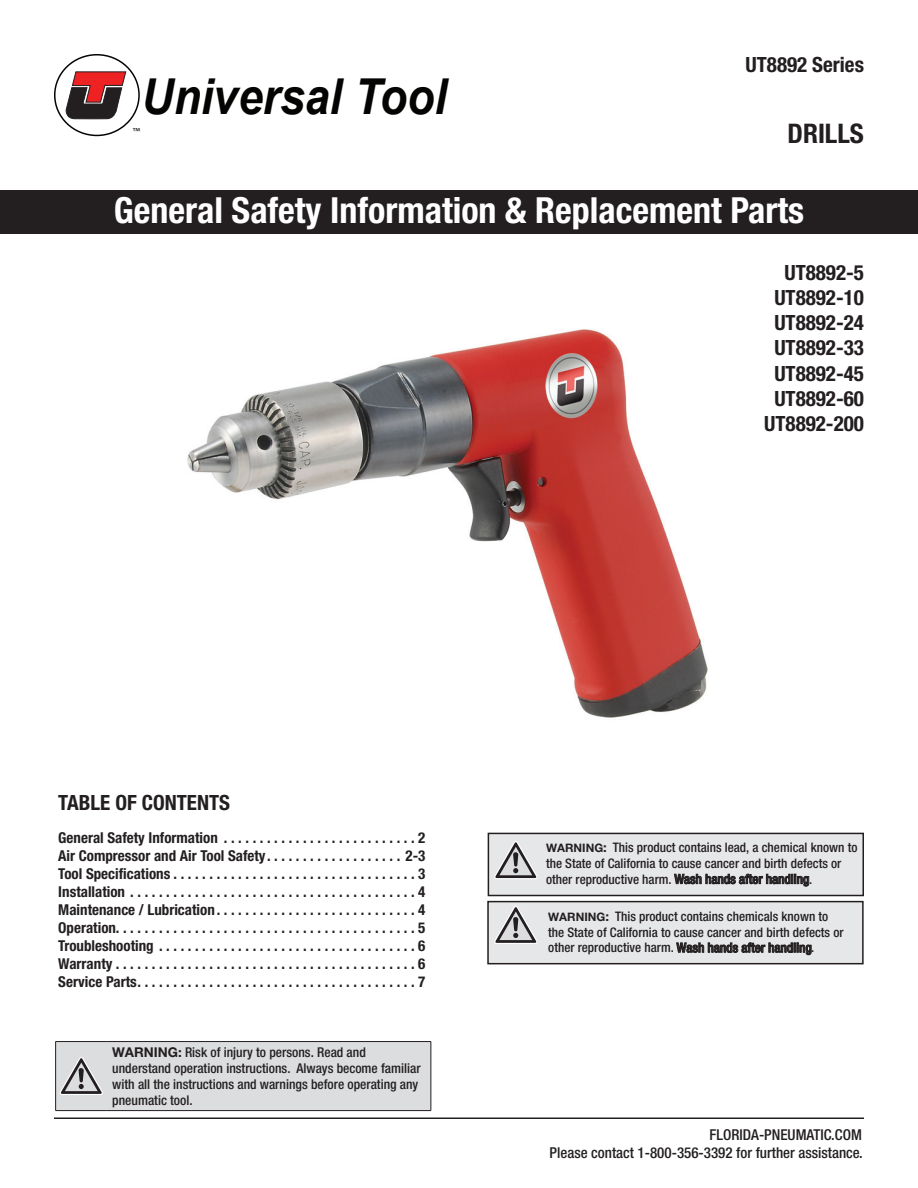
<style>
.page{position:relative;width:918px;height:1188px;background:#fff}
.page>*{position:absolute;margin:0;border:0;box-sizing:border-box;transform-origin:0 0}
.t1{font:italic 700 49.5px "Arial";color:#040503;scale:.9 1}
.t2{font:700 condensed 36px "Helvetica Neue";color:#fff}
.t3{font:700 condensed 27px "Helvetica Neue";color:#231f20}
.THD_-_Heading_2{font:700 condensed 21px "Helvetica Neue";color:#231f20}
.THD_-_TOC{font:700 condensed 15px/18px "Helvetica Neue";color:#231f20;text-align:justify}
.t4{font:500 condensed 15px/18px "Helvetica Neue LT Std";color:#231f20;text-align:right}
.THD_-_Warning_Cautio{font:500 condensed 13.5px/16.2px "Helvetica Neue LT Std";color:#231f20}
.t5{font:500 condensed 13.2px/15.8px "Helvetica Neue LT Std";color:#231f20}
.t6{font:11.85px "Myriad Pro";color:#231f20;scale:1.04 1}
.s1{font-weight:700;font-stretch:normal}
.s2{font-weight:700;font-stretch:normal;font-size:11.7px}
</style>
<div class="page">
<hr style="left:54px;top:1118px;width:810px;height:1px;background:#231f20">
<div style="left:54px;top:54px;width:86px;height:82px;border:2px solid #040503;border-radius:50%"></div>
<svg style="left:65px;top:72px;width:61px;height:47px"></svg>
<div style="left:0;top:190px;width:918px;height:43px;background:#231f20"></div>
<hr style="left:55px;top:1041px;width:52px;height:1px;background:#231f20">
<hr style="left:55px;top:1042px;width:1px;height:68px;background:#231f20">
<hr style="left:107px;top:1041px;width:324px;height:1px;background:#231f20">
<hr style="left:431px;top:1042px;width:1px;height:68px;background:#231f20">
<hr style="left:55px;top:1110px;width:52px;height:1px;background:#231f20">
<div style="left:56px;top:1042px;width:375px;height:69px;background:#dcdddf"></div>
<img style="left:187px;top:329px;width:521px;height:389px">
<div style="left:488px;top:833px;width:375px;height:63px;background:#e6e7e9"></div>
<div style="left:488px;top:833px;width:376px;height:63px;border:2px solid #231f20"></div>
<div style="left:488px;top:902px;width:375px;height:62px;background:#e6e7e9"></div>
<div style="left:487px;top:901px;width:377px;height:63px;border:2px solid #231f20"></div>
<svg style="left:677px;top:943px;width:134px;height:12px"></svg>
<svg style="left:674px;top:874px;width:135px;height:12px"></svg>
<svg style="left:494px;top:841px;width:43px;height:38px"></svg>
<svg style="left:494px;top:906px;width:43px;height:38px"></svg>
<h1 class="t1" style="left:142px;top:63px;width:341px">Universal Tool</h1>
<p class="t6" style="left:133px;top:125px;width:9px">™</p>
<p class="THD_-_Heading_2" style="left:746px;top:52px;width:120px">UT8892 Series</p>
<p class="t3" style="left:788px;top:117px;width:78px">DRILLS</p>
<p class="t2" style="left:114px;top:189px;width:692px">General Safety Information &amp; Replacement Parts</p>
<p class="THD_-_Heading_2" style="left:784px;top:260px;width:81px">UT8892-5</p>
<p class="THD_-_Heading_2" style="left:774px;top:285px;width:91px">UT8892-10</p>
<p class="THD_-_Heading_2" style="left:774px;top:310px;width:91px">UT8892-24</p>
<p class="THD_-_Heading_2" style="left:774px;top:335px;width:91px">UT8892-33</p>
<p class="THD_-_Heading_2" style="left:774px;top:360px;width:91px">UT8892-45</p>
<p class="THD_-_Heading_2" style="left:774px;top:386px;width:91px">UT8892-60</p>
<p class="THD_-_Heading_2" style="left:764px;top:411px;width:101px">UT8892-200</p>
<p class="THD_-_Heading_2" style="left:58px;top:790px;width:173px">TABLE OF CONTENTS</p>
<p class="THD_-_TOC" style="left:58px;top:828px;width:369px">General Safety Information . . . . . . . . . . . . . . . . . . . . . . . . . . . 2<br>Air Compressor and Air Tool Safety . . . . . . . . . . . . . . . . . . . 2-3<br>Tool Specifications . . . . . . . . . . . . . . . . . . . . . . . . . . . . . . . . . . 3</p>
<p class="THD_-_TOC" style="left:58px;top:882px;width:369px">Installation . . . . . . . . . . . . . . . . . . . . . . . . . . . . . . . . . . . . . . . . 4</p>
<p class="THD_-_TOC" style="left:58px;top:900px;width:369px">Maintenance / Lubrication . . . . . . . . . . . . . . . . . . . . . . . . . . . . 4</p>
<p class="THD_-_TOC" style="left:58px;top:918px;width:369px">Operation..........................................5</p>
<p class="THD_-_TOC" style="left:58px;top:936px;width:369px">Troubleshooting . . . . . . . . . . . . . . . . . . . . . . . . . . . . . . . . . . . . 6</p>
<p class="THD_-_TOC" style="left:58px;top:954px;width:369px">Warranty . . . . . . . . . . . . . . . . . . . . . . . . . . . . . . . . . . . . . . . . . . 6</p>
<p class="THD_-_TOC" style="left:58px;top:972px;width:369px">Service Parts . . . . . . . . . . . . . . . . . . . . . . . . . . . . . . . . . . . . . . . 7</p>
<p class="THD_-_Warning_Cautio" style="left:112px;top:1044px;width:310px"><span class="s1">WARNING:</span> Risk of injury to persons. Read and understand operation instructions. Always become familiar with all the instructions and warnings before operating any pneumatic tool.</p>
<p class="t5" style="left:546px;top:839px;width:313px"><span class="s2">WARNING</span><span class="s1">:</span> This product contains lead, a chemical known to the State of California to cause cancer and birth defects or other reproductive harm. Wash hands after handling.</p>
<p class="t5" style="left:548px;top:908px;width:297px"><span class="s2">WARNING</span><span class="s1">:</span> This product contains chemicals known to the State of California to cause cancer and birth defects or other reproductive harm. Wash hands after handling.</p>
<p class="t4" style="left:550px;top:1125px;width:315px">FLORIDA-PNEUMATIC.COM<br>Please contact 1-800-356-3392 for further assistance.</p>
</div>
